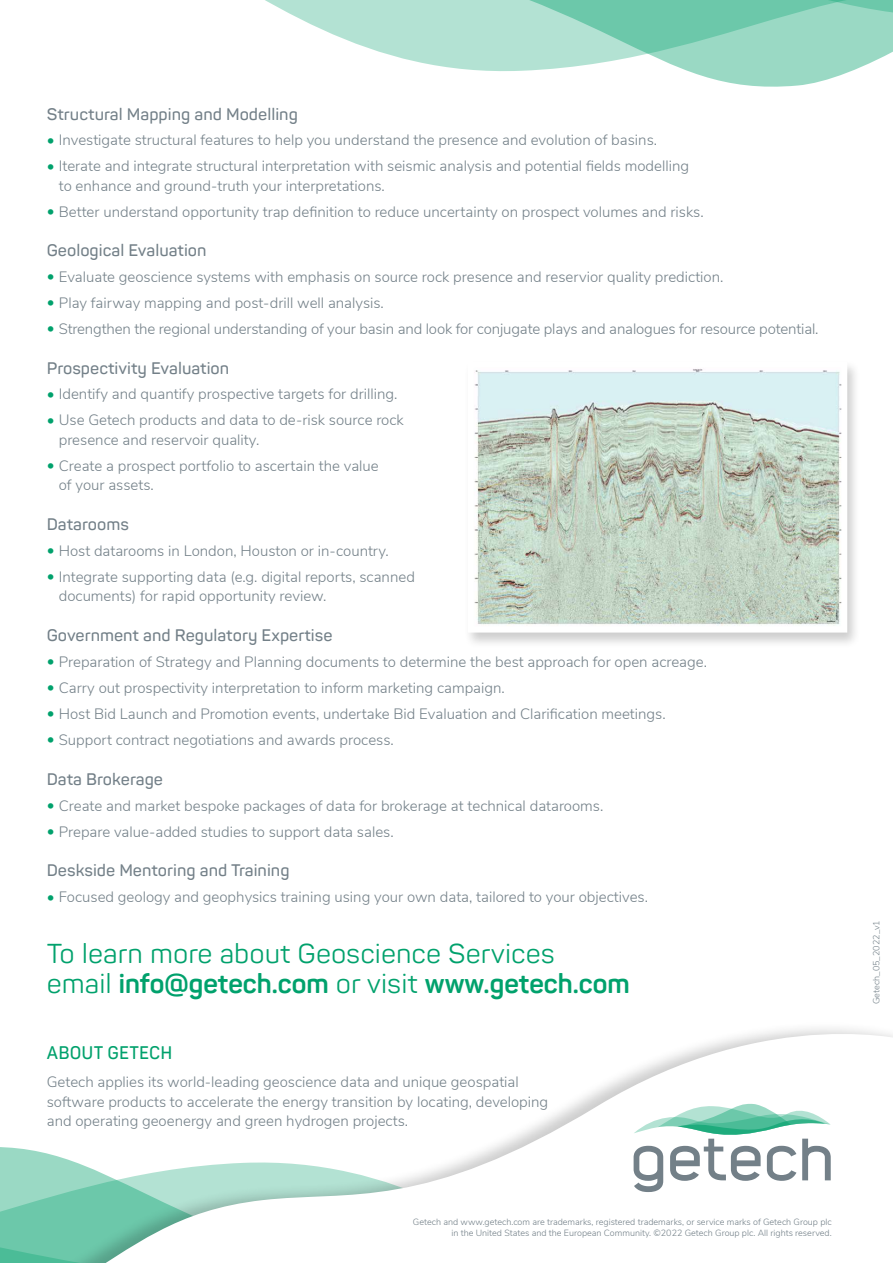
<style>
.page{position:relative;width:893px;height:1263px;background:#fff}
.page>*{position:absolute;margin:0;border:0;box-sizing:border-box;transform-origin:0 0}
.t1{font:27px/30px "Panton";color:#00a16c}
.t2{font:600 18px "Panton Narrow";letter-spacing:.01em;color:#00a16c}
.t3{font:600 16.5px "Panton";color:#738088}
.t4{font:300 15px/19.5px "Nunito Sans";color:#738088}
.t5{font:300 9px/10.8px "Nunito Sans";color:#738088;text-align:right}
.s1{color:#00a16c}
.s2{font-weight:700}
</style>
<div class="page">
<svg style="left:281px;top:0;width:612px;height:87px"></svg>
<div style="left:464px;top:359px;width:397px;height:289px;background:#000;opacity:.2"></div>
<img style="left:475px;top:368px;width:365px;height:257px">
<svg style="left:0;top:1028px;width:893px;height:235px"></svg>
<svg style="left:634px;top:1102px;width:197px;height:90px"></svg>
<p class="t3" style="left:47px;top:103px;width:253px">Structural Mapping and Modelling</p>
<p class="t4" style="left:47px;top:129px;width:612px"><span class="s1">•</span> Investigate structural features to help you understand the presence and evolution of basins.</p>
<p class="t4" style="left:59px;top:155px;width:632px;text-indent:-12px"><span class="s1">•</span> Iterate and integrate structural interpretation with seismic analysis and potential fields modelling to enhance and ground-truth your interpretations.</p>
<p class="t4" style="left:47px;top:201px;width:658px"><span class="s1">•</span> Better understand opportunity trap definition to reduce uncertainty on prospect volumes and risks.</p>
<p class="t3" style="left:47px;top:240px;width:161px">Geological Evaluation</p>
<p class="t4" style="left:47px;top:266px;width:678px"><span class="s1">•</span> Evaluate geoscience systems with emphasis on source rock presence and reservior quality prediction.</p>
<p class="t4" style="left:47px;top:292px;width:339px"><span class="s1">•</span> Play fairway mapping and post-drill well analysis.</p>
<p class="t4" style="left:47px;top:318px;width:773px"><span class="s1">•</span> Strengthen the regional understanding of your basin and look for conjugate plays and analogues for resource potential.</p>
<p class="t3" style="left:47px;top:358px;width:184px">Prospectivity Evaluation</p>
<p class="t4" style="left:47px;top:384px;width:352px"><span class="s1">•</span> Identify and quantify prospective targets for drilling.</p>
<p class="t4" style="left:59px;top:409px;width:347px;text-indent:-12px"><span class="s1">•</span> Use Getech products and data to de-risk source rock presence and reservoir quality.</p>
<p class="t4" style="left:59px;top:455px;width:321px;text-indent:-12px"><span class="s1">•</span> Create a prospect portfolio to ascertain the value of your assets.</p>
<p class="t3" style="left:47px;top:514px;width:84px">Datarooms</p>
<p class="t4" style="left:47px;top:540px;width:344px"><span class="s1">•</span> Host datarooms in London, Houston or in-country.</p>
<p class="t4" style="left:59px;top:566px;width:358px;text-indent:-12px"><span class="s1">•</span> Integrate supporting data (e.g. digital reports, scanned documents) for rapid opportunity review.</p>
<p class="t3" style="left:47px;top:625px;width:287px">Government and Regulatory Expertise</p>
<p class="t4" style="left:47px;top:651px;width:662px"><span class="s1">•</span> Preparation of Strategy and Planning documents to determine the best approach for open acreage.</p>
<p class="t4" style="left:47px;top:677px;width:460px"><span class="s1">•</span> Carry out prospectivity interpretation to inform marketing campaign.</p>
<p class="t4" style="left:47px;top:703px;width:620px"><span class="s1">•</span> Host Bid Launch and Promotion events, undertake Bid Evaluation and Clarification meetings.</p>
<p class="t4" style="left:47px;top:729px;width:349px"><span class="s1">•</span> Support contract negotiations and awards process.</p>
<p class="t3" style="left:47px;top:769px;width:118px">Data Brokerage</p>
<p class="t4" style="left:47px;top:795px;width:558px"><span class="s1">•</span> Create and market bespoke packages of data for brokerage at technical datarooms.</p>
<p class="t4" style="left:47px;top:821px;width:348px"><span class="s1">•</span> Prepare value-added studies to support data sales.</p>
<p class="t3" style="left:47px;top:860px;width:244px">Deskside Mentoring and Training</p>
<p class="t4" style="left:47px;top:886px;width:603px"><span class="s1">•</span> Focused geology and geophysics training using your own data, tailored to your objectives.</p>
<h1 class="t1" style="left:47px;top:938px;width:585px">To learn more about Geoscience Services<br>email <span class="s2">info@getech.com</span> or visit <span class="s2">www.getech.com</span></h1>
<p class="t2" style="left:47px;top:1042px;width:127px">ABOUT GETECH</p>
<p class="t4" style="left:47px;top:1071px;width:503px">Getech applies its world-leading geoscience data and unique geospatial software products to accelerate the energy transition by locating, developing and operating geoenergy and green hydrogen projects.</p>
<p class="t5" style="left:413px;top:1216px;width:420px">Getech and www.getech.com are trademarks, registered trademarks, or service marks of Getech Group plc in the United States and the European Community. ©2022 Getech Group plc. All rights reserved.</p>
<p class="t5" style="left:870px;top:1004px;width:85px;rotate:-90deg">Getech_05_2022_v1</p>
</div>
